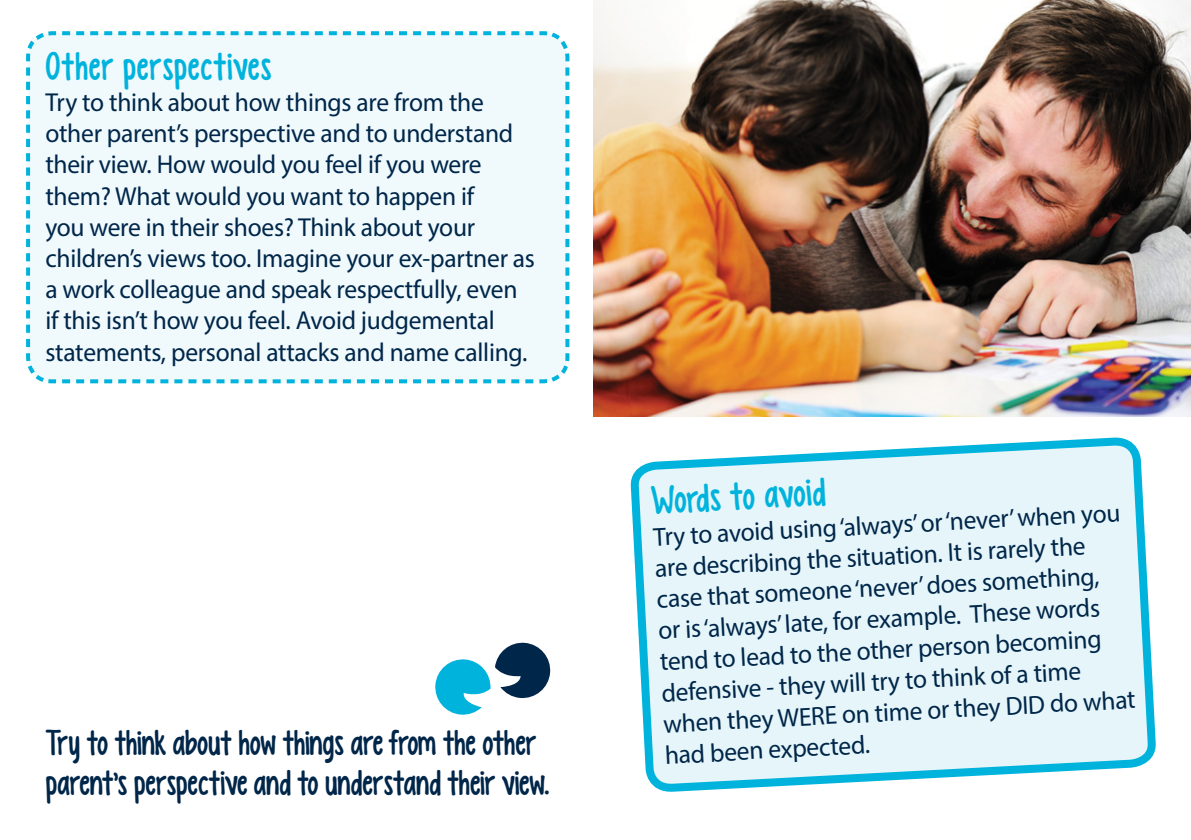
<style>
.page{position:relative;width:1191px;height:840px;background:#fff}
.page>*{position:absolute;margin:0;border:0;box-sizing:border-box;transform-origin:0 0}
.t1{font:40px "KG Empireof Dirt";letter-spacing:.02em;color:#00b3dc}
.t2{font:36px/40px "KG Empireof Dirt";letter-spacing:-.01em;color:#002649}
.t3{font:26px/31.2px "Myriad Pro";letter-spacing:-.01em;color:#002649}
</style>
<div class="page">
<div style="left:26px;top:31px;width:544px;height:353px;background:#f0f9fc"></div>
<svg style="left:634px;top:440px;width:522px;height:348px;background:#d7f1f7"></svg>
<svg style="left:435px;top:642px;width:116px;height:72px"></svg>
<img style="left:593px;top:0;width:598px;height:416px">
<h1 class="t1" style="left:45px;top:43px;width:228px">Other perspectives</h1>
<p class="t3" style="left:45px;top:86px;width:491px">Try to think about how things are from the other parent’s perspective and to understand their view. How would you feel if you were them? What would you want to happen if<br>you were in their shoes? Think about your children’s views too. Imagine your ex-partner as a work colleague and speak respectfully, even if this isn’t how you feel. Avoid judgemental statements, personal attacks and name calling.</p>
<h2 class="t2" style="left:45px;top:722px;width:506px">Try to think about how things are from the other parent’s perspective and to understand their view.</h2>
<h1 class="t1" style="left:650px;top:477px;width:175px;rotate:-3deg">Words to avoid</h1>
<p class="t3" style="left:652px;top:520px;width:474px;rotate:-3deg">Try to avoid using ‘always’ or ‘never’ when you are describing the situation. It is rarely the case that someone ‘never’ does something,<br>or is ‘always’ late, for example. These words tend to lead to the other person becoming defensive - they will try to think of a time when they WERE on time or they DID do what had been expected.</p>
</div>
